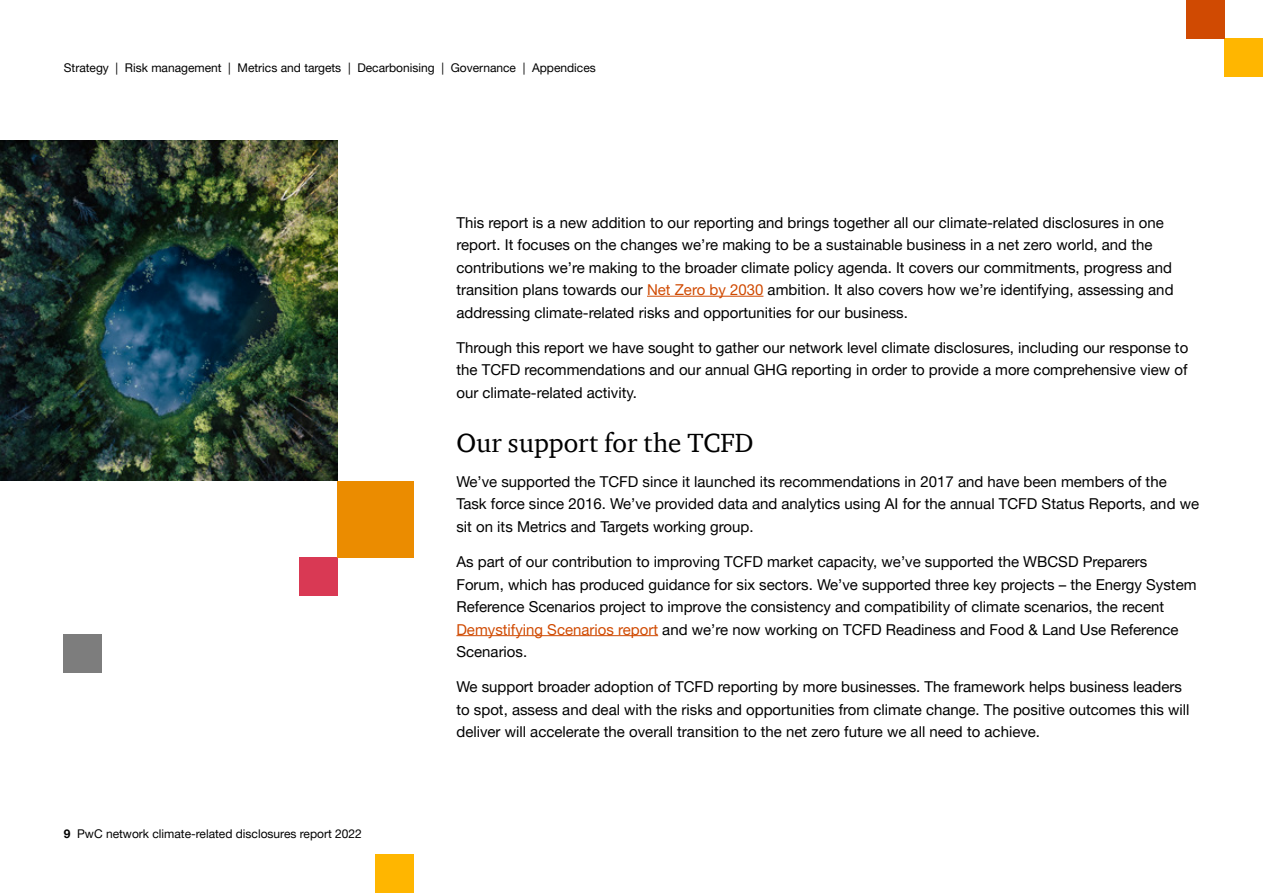
<style>
.page{position:relative;width:1263px;height:893px;background:#fff}
.page>*{position:absolute;margin:0;border:0;box-sizing:border-box;transform-origin:0 0}
.t1{font:27px "ITC Charter Com";color:#000}
.t2{font:15px/22.5px "Helvetica Neue LT Pro";color:#000}
.t3{font:12px "Helvetica Neue LT Pro";color:#000}
.s1{font-weight:700}
.s2{color:#d04a02}
</style>
<div class="page">
<div style="left:376px;top:855px;width:38px;height:38px;background:#ffb600"></div>
<div style="left:299px;top:557px;width:38px;height:39px;background:#d93954"></div>
<div style="left:337px;top:481px;width:77px;height:76px;background:#eb8c00"></div>
<div style="left:64px;top:634px;width:38px;height:38px;background:#7d7d7d"></div>
<div style="left:1225px;top:38px;width:38px;height:39px;background:#ffb600"></div>
<div style="left:1186px;top:0;width:39px;height:38px;background:#d04a02"></div>
<img style="left:0;top:140px;width:337px;height:341px">
<hr style="left:647px;top:296px;width:116px;height:1px;background:#d04a02">
<hr style="left:456px;top:635px;width:202px;height:1px;background:#d04a02">
<p class="t3" style="left:64px;top:61px;width:533px">Strategy | Risk management | Metrics and targets | Decarbonising | Governance | Appendices</p>
<p class="t3" style="left:64px;top:826px;width:300px"><span class="s1">9</span> PwC network climate-related disclosures report 2022</p>
<p class="t2" style="left:456px;top:211px;width:719px">This report is a new addition to our reporting and brings together all our climate-related disclosures in one report. It focuses on the changes we’re making to be a sustainable business in a net zero world, and the contributions we’re making to the broader climate policy agenda. It covers our commitments, progress and transition plans towards our <span class="s2">Net Zero by 2030</span> ambition. It also covers how we’re identifying, assessing and addressing climate-related risks and opportunities for our business.</p>
<p class="t2" style="left:456px;top:336px;width:733px;text-align:justify">Through this report we have sought to gather our network level climate disclosures, including our response to the TCFD recommendations and our annual GHG reporting in order to provide a more comprehensive view of our climate-related activity.</p>
<h1 class="t1" style="left:456px;top:426px;width:299px">Our support for the TCFD</h1>
<p class="t2" style="left:456px;top:470px;width:744px">We’ve supported the TCFD since it launched its recommendations in 2017 and have been members of the<br>Task force since 2016. We’ve provided data and analytics using AI for the annual TCFD Status Reports, and we sit on its Metrics and Targets working group.</p>
<p class="t2" style="left:456px;top:550px;width:741px">As part of our contribution to improving TCFD market capacity, we’ve supported the WBCSD Preparers Forum, which has produced guidance for six sectors. We’ve supported three key projects – the Energy System Reference Scenarios project to improve the consistency and compatibility of climate scenarios, the recent <span class="s2">Demystifying Scenarios report</span> and we’re now working on TCFD Readiness and Food &amp; Land Use Reference Scenarios.</p>
<p class="t2" style="left:456px;top:675px;width:734px">We support broader adoption of TCFD reporting by more businesses. The framework helps business leaders to spot, assess and deal with the risks and opportunities from climate change. The positive outcomes this will deliver will accelerate the overall transition to the net zero future we all need to achieve.</p>
</div>
